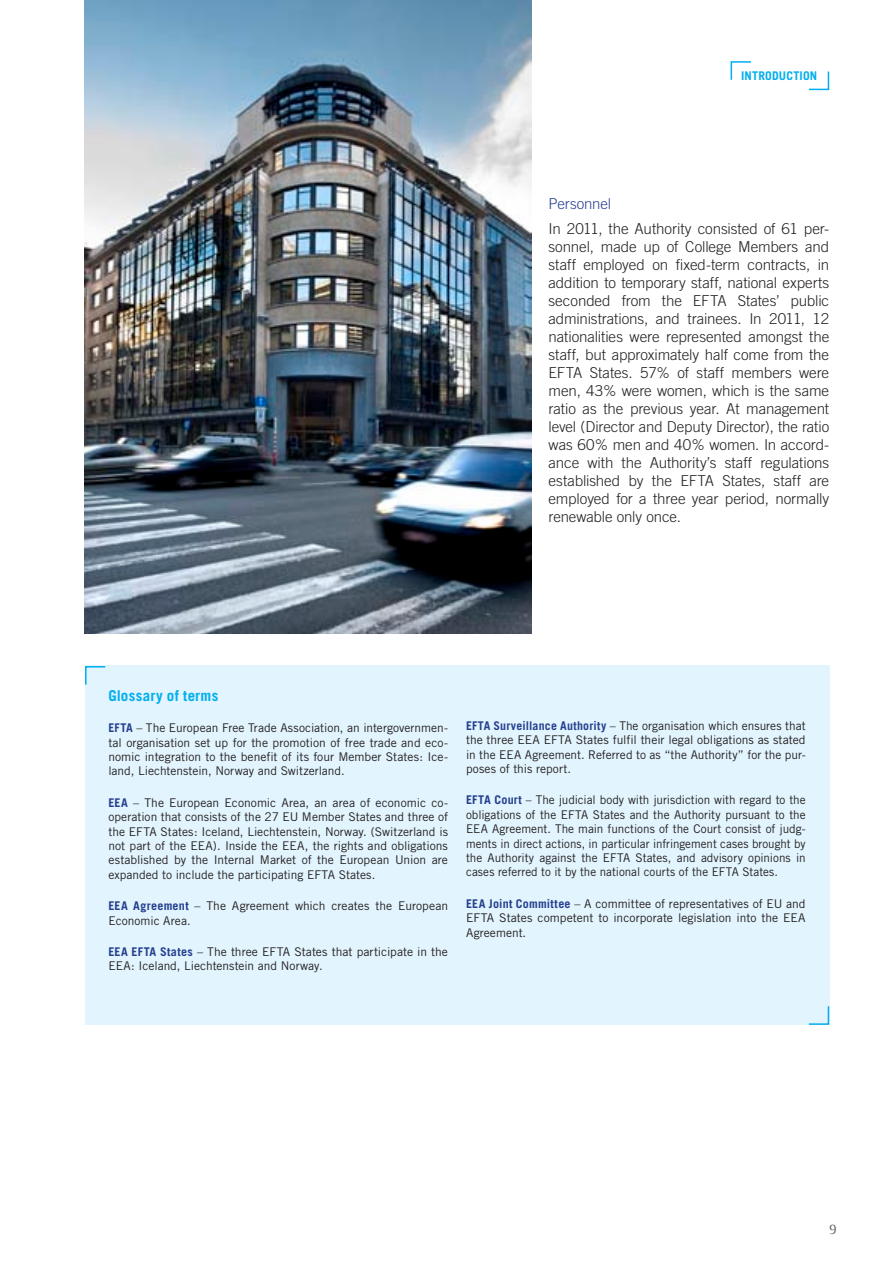
<style>
.page{position:relative;width:893px;height:1263px;background:#fff}
.page>*{position:absolute;margin:0;border:0;box-sizing:border-box;transform-origin:0 0}
.t1{font:300 15px/18px "Trade Gothic";letter-spacing:-.005em;color:#231f20;text-align:justify}
.t2{font:700 15px "Trade Gothic";letter-spacing:.02em;color:#00aeef}
.t3{font:300 15px "Trade Gothic";letter-spacing:-.005em;color:#25408f}
.t4{font:15px "Rotis Semi Serif";color:#696b6d}
.t5{font:12px/14.4px "Trade Gothic";color:#231f20;text-align:justify}
.t6{font:700 12px "Trade Gothic";letter-spacing:.015em;color:#00aeef}
.s1{font-weight:700;color:#25408f}
</style>
<div class="page">
<svg style="left:808px;top:71px;width:22px;height:20px"></svg>
<svg style="left:730px;top:61px;width:21px;height:19px"></svg>
<div style="left:85px;top:666px;width:744px;height:359px;background:#e2f4fd"></div>
<svg style="left:808px;top:1005px;width:22px;height:20px"></svg>
<svg style="left:85px;top:665px;width:22px;height:20px"></svg>
<img style="left:85px;top:0;width:446px;height:634px">
<p class="t6" style="left:741px;top:68px;width:78px">INTRODUCTION</p>
<p class="t3" style="left:549px;top:195px;width:64px">Personnel</p>
<p class="t1" style="left:549px;top:219px;width:282px">In 2011, the Authority consisted of 61 per&shy;sonnel, made up of College Members and staff employed on fixed-term contracts, in addition to temporary staff, national experts seconded from the EFTA States’ public administrations, and trainees. In 2011, 12 nationalities were represented amongst the staff, but approximately half come from the EFTA States. 57% of staff members were men, 43% were women, which is the same ratio as the previous year. At management level (Director and Deputy Director), the ratio was 60% men and 40% women. In accord&shy;ance with the Authority’s staff regulations established by the EFTA States, staff are employed for a three year period, normally renewable only once.</p>
<p class="t2" style="left:108px;top:686px;width:111px">Glossary of terms</p>
<p class="t5" style="left:108px;top:720px;width:341px"><span class="s1">EFTA</span> – The European Free Trade Association, an intergovernmen&shy;tal organisation set up for the promotion of free trade and eco&shy;nomic integration to the benefit of its four Member States: Ice&shy;land, Liechtenstein, Norway and Switzerland.</p>
<p class="t5" style="left:108px;top:795px;width:341px"><span class="s1">EEA</span> – The European Economic Area, an area of economic co&shy;operation that consists of the 27 EU Member States and three of the EFTA States: Iceland, Liechtenstein, Norway. (Switzerland is not part of the EEA). Inside the EEA, the rights and obligations established by the Internal Market of the European Union are expanded to include the participating EFTA States.</p>
<p class="t5" style="left:108px;top:898px;width:341px"><span class="s1">EEA Agreement</span> – The Agreement which creates the European<br>Economic Area.</p>
<p class="t5" style="left:108px;top:944px;width:341px"><span class="s1">EEA EFTA States</span> – The three EFTA States that participate in the<br>EEA: Iceland, Liechtenstein and Norway.</p>
<p class="t5" style="left:466px;top:718px;width:341px"><span class="s1">EFTA Surveillance Authority</span> – The organisation which ensures that the three EEA EFTA States fulfil their legal obligations as stated in the EEA Agreement. Referred to as “the Authority” for the pur&shy;poses of this report.</p>
<p class="t5" style="left:466px;top:793px;width:341px"><span class="s1">EFTA Court</span> – The judicial body with jurisdiction with regard to the obligations of the EFTA States and the Authority pursuant to the EEA Agreement. The main functions of the Court consist of judg&shy;ments in direct actions, in particular infringement cases brought by the Authority against the EFTA States, and advisory opinions in cases referred to it by the national courts of the EFTA States.</p>
<p class="t5" style="left:466px;top:896px;width:341px"><span class="s1">EEA Joint Committee</span> – A committee of representatives of EU and EFTA States competent to incorporate legislation into the EEA Agreement.</p>
<p class="t4" style="left:829px;top:1220px;width:9px">9</p>
</div>
